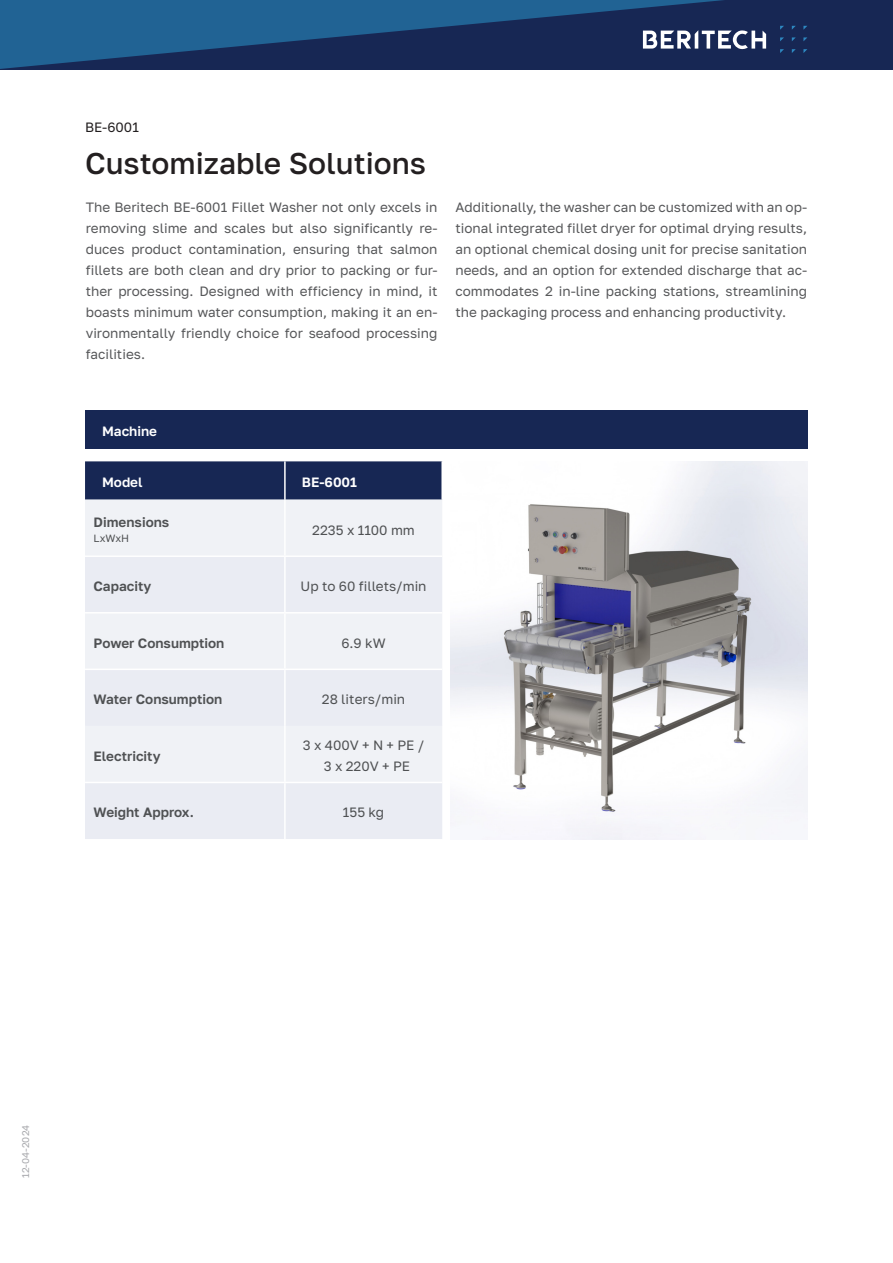
<style>
.page{position:relative;width:893px;height:1263px;background:#fff}
.page>*{position:absolute;margin:0;border:0;box-sizing:border-box;transform-origin:0 0}
.t1{font:500 30px "Golos Text";color:#231f20}
.t2{font:13.5px/21px "Golos Text";color:#57585a;text-align:justify}
.t3{font:600 13.5px "Golos Text";color:#4f5153}
.t4{font:13.5px "Golos Text";color:#4f5153}
.t5{font:600 13.5px "Golos Text";color:#fff}
.t6{font:13.5px "Golos Text";color:#231f20}
.t7{font:10.5px "Golos Text";color:#4f5153}
.Emne_blå{font:9.75px "Golos Text";color:#a8a9ad}
</style>
<div class="page">
<div style="left:0;top:0;width:893px;height:70px;background:#172754"></div>
<svg style="left:0;top:0;width:723px;height:69px;fill:#216394"></svg>
<svg style="left:643px;top:30px;width:123px;height:19px"></svg>
<svg style="left:780px;top:37px;width:4px;height:4px"></svg>
<svg style="left:803px;top:37px;width:4px;height:4px"></svg>
<svg style="left:803px;top:49px;width:4px;height:4px"></svg>
<img style="left:451px;top:461px;width:357px;height:379px">
<div style="left:85px;top:410px;width:723px;height:39px;background:#172754"></div>
<div style="left:85px;top:461px;width:356px;height:39px;background:#172754"></div>
<div style="left:85px;top:500px;width:357px;height:55px;background:#f0f2f6"></div>
<div style="left:85px;top:557px;width:357px;height:282px;background:#eaecf3"></div>
<hr style="left:284px;top:461px;width:2px;height:39px;background:#fff">
<hr style="left:284px;top:500px;width:2px;height:55px;background:#fff">
<hr style="left:284px;top:557px;width:2px;height:55px;background:#fff">
<hr style="left:85px;top:612px;width:200px;height:1px;background:#fff">
<hr style="left:285px;top:612px;width:157px;height:1px;background:#fff">
<hr style="left:284px;top:613px;width:2px;height:56px;background:#fff">
<hr style="left:85px;top:669px;width:200px;height:1px;background:#fff">
<hr style="left:285px;top:669px;width:157px;height:1px;background:#fff">
<hr style="left:284px;top:670px;width:2px;height:56px;background:#fff">
<hr style="left:284px;top:726px;width:2px;height:56px;background:#fff">
<hr style="left:85px;top:782px;width:200px;height:1px;background:#fff">
<hr style="left:285px;top:782px;width:157px;height:1px;background:#fff">
<hr style="left:284px;top:783px;width:2px;height:56px;background:#fff">
<p class="t6" style="left:85px;top:119px;width:55px">BE-6001</p>
<p class="t1" style="left:85px;top:145px;width:343px">Customizable Solutions</p>
<p class="t2" style="left:86px;top:196px;width:353px">The Beritech BE-6001 Fillet Washer not only excels in removing slime and scales but also significantly re&shy;duces product contamination, ensuring that salmon fillets are both clean and dry prior to packing or fur&shy;ther processing. Designed with efficiency in mind, it boasts minimum water consumption, making it an en&shy;vironmentally friendly choice for seafood processing facilities.</p>
<p class="t2" style="left:455px;top:196px;width:353px">Additionally, the washer can be customized with an op&shy;tional integrated fillet dryer for optimal drying results, an optional chemical dosing unit for precise sanitation needs, and an option for extended discharge that ac&shy;commodates 2 in-line packing stations, streamlining the packaging process and enhancing productivity.</p>
<p class="t5" style="left:102px;top:423px;width:57px">Machine</p>
<p class="t5" style="left:102px;top:474px;width:42px">Model</p>
<p class="t5" style="left:302px;top:474px;width:57px">BE-6001</p>
<p class="t3" style="left:94px;top:514px;width:77px">Dimensions</p>
<p class="t7" style="left:94px;top:532px;width:37px">LxWxH</p>
<p class="t4" style="left:312px;top:522px;width:104px">2235 x 1100 mm</p>
<p class="t3" style="left:94px;top:578px;width:59px">Capacity</p>
<p class="t4" style="left:300px;top:578px;width:128px">Up to 60 fillets/min</p>
<p class="t3" style="left:94px;top:635px;width:132px">Power Consumption</p>
<p class="t4" style="left:341px;top:635px;width:46px">6.9 kW</p>
<p class="t3" style="left:94px;top:691px;width:130px">Water Consumption</p>
<p class="t4" style="left:322px;top:691px;width:85px">28 liters/min</p>
<p class="t3" style="left:94px;top:748px;width:69px">Electricity</p>
<p class="t4" style="left:303px;top:737px;width:123px">3 x 400V + N + PE /</p>
<p class="t4" style="left:324px;top:758px;width:88px">3 x 220V + PE</p>
<p class="t3" style="left:94px;top:804px;width:102px">Weight Approx.</p>
<p class="t4" style="left:343px;top:804px;width:43px">155 kg</p>
<p class="Emne_blå" style="left:20px;top:1178px;width:55px;rotate:-90deg">12-04-2024</p>
</div>
